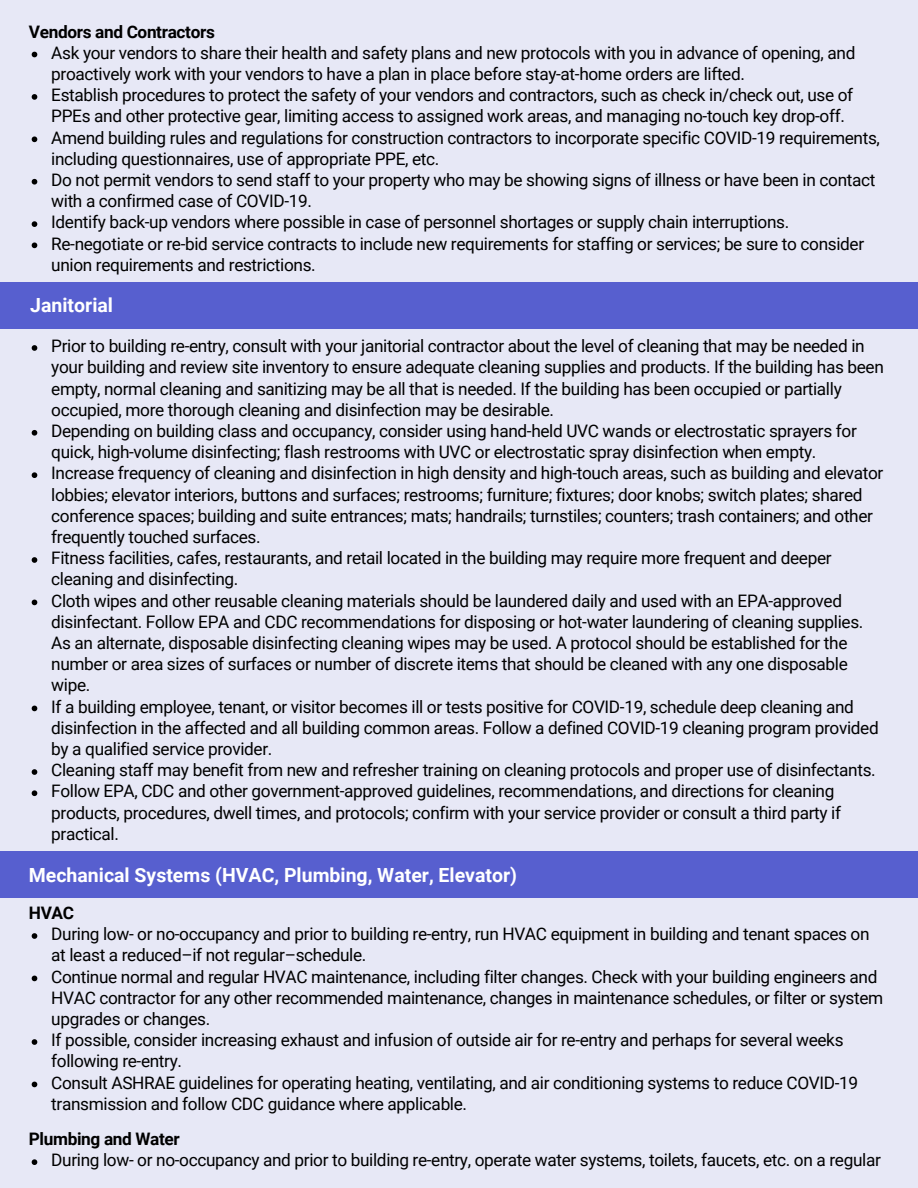
<style>
.page{position:relative;width:918px;height:1188px;background:#e7e8f6}
.page>*{position:absolute;margin:0;border:0;box-sizing:border-box;transform-origin:0 0}
.t1{font:700 19.5px "Roboto";color:#fff}
.t2{font:17.25px/21.1px "Roboto";letter-spacing:-.02em;color:#000}
.t3{font:700 17.25px "Roboto";letter-spacing:-.02em;color:#000}
</style>
<div class="page">
<svg style="left:32px;top:52px;width:5px;height:5px"></svg>
<svg style="left:32px;top:94px;width:5px;height:6px"></svg>
<svg style="left:32px;top:136px;width:5px;height:6px"></svg>
<svg style="left:32px;top:179px;width:5px;height:6px"></svg>
<svg style="left:32px;top:221px;width:5px;height:6px"></svg>
<svg style="left:32px;top:243px;width:5px;height:5px"></svg>
<div style="left:0;top:283px;width:918px;height:46px;background:#575fcf"></div>
<svg style="left:32px;top:345px;width:5px;height:6px"></svg>
<svg style="left:32px;top:430px;width:5px;height:6px"></svg>
<svg style="left:32px;top:472px;width:5px;height:6px"></svg>
<svg style="left:32px;top:557px;width:5px;height:6px"></svg>
<svg style="left:32px;top:600px;width:5px;height:5px"></svg>
<svg style="left:32px;top:706px;width:5px;height:5px"></svg>
<svg style="left:32px;top:769px;width:5px;height:6px"></svg>
<svg style="left:32px;top:790px;width:5px;height:6px"></svg>
<div style="left:0;top:852px;width:918px;height:46px;background:#575fcf"></div>
<svg style="left:32px;top:933px;width:5px;height:6px"></svg>
<svg style="left:32px;top:976px;width:5px;height:5px"></svg>
<svg style="left:32px;top:1039px;width:5px;height:6px"></svg>
<svg style="left:32px;top:1082px;width:5px;height:5px"></svg>
<svg style="left:32px;top:1159px;width:5px;height:6px"></svg>
<p class="t3" style="left:29px;top:19px;width:188px">Vendors and Contractors</p>
<p class="t2" style="left:51px;top:41px;width:830px">Ask your vendors to share their health and safety plans and new protocols with you in advance of opening, and proactively work with your vendors to have a plan in place before stay-at-home orders are lifted.<br>Establish procedures to protect the safety of your vendors and contractors, such as check in/check out, use of PPEs and other protective gear, limiting access to assigned work areas, and managing no-touch key drop-off.<br>Amend building rules and regulations for construction contractors to incorporate specific COVID-19 requirements, including questionnaires, use of appropriate PPE, etc.<br>Do not permit vendors to send staff to your property who may be showing signs of illness or have been in contact with a confirmed case of COVID-19.<br>Identify back-up vendors where possible in case of personnel shortages or supply chain interruptions.<br>Re-negotiate or re-bid service contracts to include new requirements for staffing or services; be sure to consider union requirements and restrictions.</p>
<p class="t1" style="left:30px;top:292px;width:84px">Janitorial</p>
<p class="t2" style="left:51px;top:335px;width:834px">Prior to building re-entry, consult with your janitorial contractor about the level of cleaning that may be needed in your building and review site inventory to ensure adequate cleaning supplies and products. If the building has been empty, normal cleaning and sanitizing may be all that is needed. If the building has been occupied or partially occupied, more thorough cleaning and disinfection may be desirable.<br>Depending on building class and occupancy, consider using hand-held UVC wands or electrostatic sprayers for quick, high-volume disinfecting; flash restrooms with UVC or electrostatic spray disinfection when empty.<br>Increase frequency of cleaning and disinfection in high density and high-touch areas, such as building and elevator lobbies; elevator interiors, buttons and surfaces; restrooms; furniture; fixtures; door knobs; switch plates; shared conference spaces; building and suite entrances; mats; handrails; turnstiles; counters; trash containers; and other frequently touched surfaces.<br>Fitness facilities, cafes, restaurants, and retail located in the building may require more frequent and deeper cleaning and disinfecting.<br>Cloth wipes and other reusable cleaning materials should be laundered daily and used with an EPA-approved disinfectant. Follow EPA and CDC recommendations for disposing or hot-water laundering of cleaning supplies.<br>As an alternate, disposable disinfecting cleaning wipes may be used. A protocol should be established for the number or area sizes of surfaces or number of discrete items that should be cleaned with any one disposable wipe.<br>If a building employee, tenant, or visitor becomes ill or tests positive for COVID-19, schedule deep cleaning and disinfection in the affected and all building common areas. Follow a defined COVID-19 cleaning program provided by a qualified service provider.<br>Cleaning staff may benefit from new and refresher training on cleaning protocols and proper use of disinfectants.<br>Follow EPA, CDC and other government-approved guidelines, recommendations, and directions for cleaning products, procedures, dwell times, and protocols; confirm with your service provider or consult a third party if practical.</p>
<p class="t1" style="left:29px;top:861px;width:490px">Mechanical Systems (HVAC, Plumbing, Water, Elevator)</p>
<p class="t3" style="left:29px;top:901px;width:47px">HVAC</p>
<p class="t2" style="left:51px;top:923px;width:834px">During low- or no-occupancy and prior to building re-entry, run HVAC equipment in building and tenant spaces on at least a reduced–if not regular–schedule.<br>Continue normal and regular HVAC maintenance, including filter changes. Check with your building engineers and HVAC contractor for any other recommended maintenance, changes in maintenance schedules, or filter or system upgrades or changes.<br>If possible, consider increasing exhaust and infusion of outside air for re-entry and perhaps for several weeks following re-entry.<br>Consult ASHRAE guidelines for operating heating, ventilating, and air conditioning systems to reduce COVID-19 transmission and follow CDC guidance where applicable.</p>
<p class="t2" style="left:51px;top:1149px;width:831px">During low- or no-occupancy and prior to building re-entry, operate water systems, toilets, faucets, etc. on a regular</p>
<p class="t3" style="left:29px;top:1127px;width:153px">Plumbing and Water</p>
</div>
